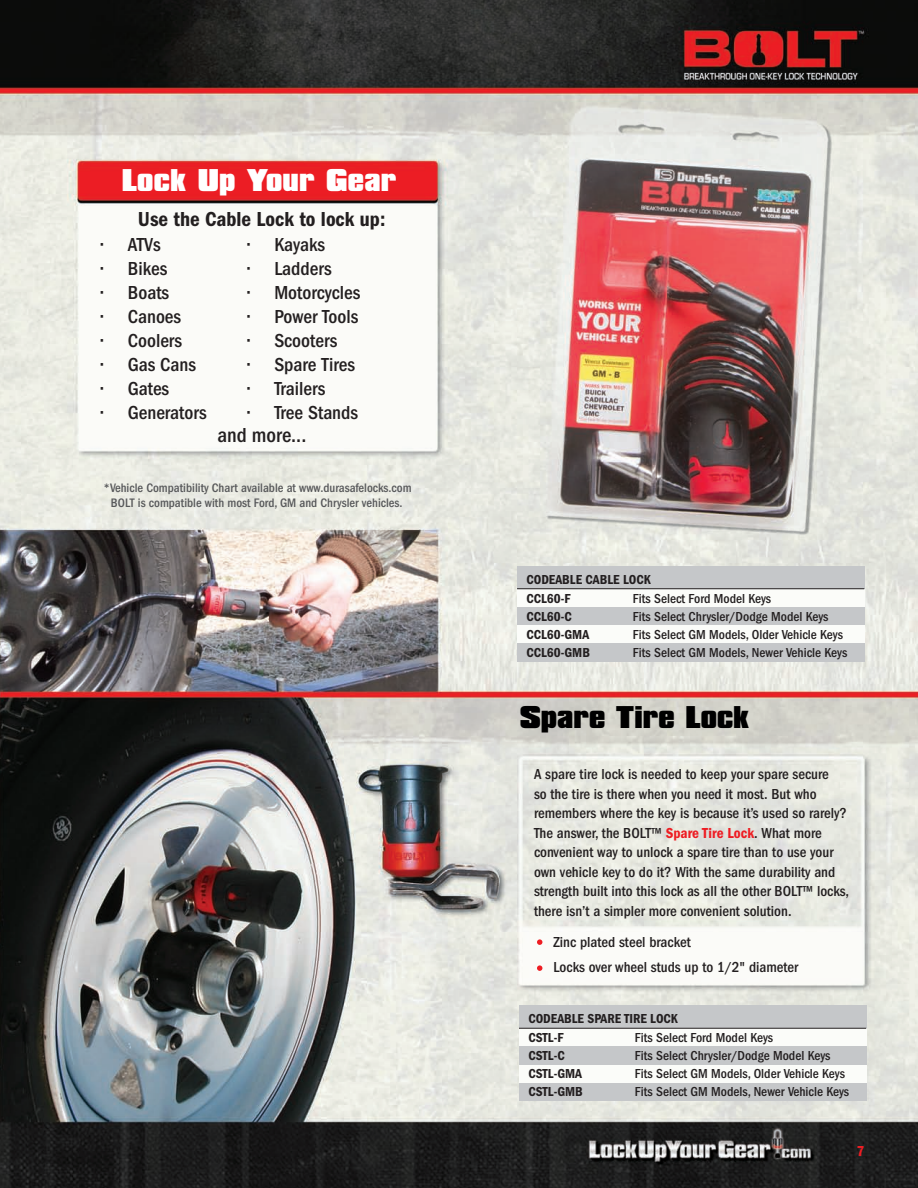
<style>
.page{position:relative;width:918px;height:1188px;background:#fff}
.page>*{position:absolute;margin:0;border:0;box-sizing:border-box;transform-origin:0 0}
.t1{font:900 27px "Compacta BT";letter-spacing:.01em;color:#fff}
.t2{font:900 27px "Compacta BT";color:#000}
.t3{font:600 condensed 21px "Franklin Gothic";color:#231f20}
.t4{font:500 condensed 21px "Franklin Gothic";color:#231f20}
.t5{font:500 condensed 19.5px "Franklin Gothic";color:#231f20}
.t6{font:500 condensed 15px/19.5px "Franklin Gothic";color:#231f20}
.t7{font:600 condensed 15px "Franklin Gothic";color:#ee1d23}
.t8{font:500 condensed 13.5px/18px "Franklin Gothic";color:#231f20}
.t9{font:600 condensed 13.5px/18.1px "Franklin Gothic";color:#231f20}
.t10{font:500 condensed 12.75px/15px "Franklin Gothic";color:#57585a;text-align:center}
.s1{font-weight:600;color:#ee1d23}
</style>
<div class="page">
<img style="left:0;top:0;width:918px;height:1188px">
<svg style="left:537px;top:939px;width:5px;height:6px"></svg>
<svg style="left:537px;top:965px;width:5px;height:6px"></svg>
<div style="left:517px;top:566px;width:347px;height:96px;background:#c5c7c9"></div>
<div style="left:517px;top:589px;width:347px;height:18px;background:#fbfcf9"></div>
<div style="left:517px;top:625px;width:347px;height:18px;background:#fbfcf9"></div>
<hr style="left:517px;top:588px;width:347px;height:1px;background:#231f20">
<div style="left:519px;top:1006px;width:347px;height:95px;background:#c5c7c9"></div>
<div style="left:519px;top:1028px;width:347px;height:18px;background:#fbfcf9"></div>
<div style="left:519px;top:1065px;width:347px;height:17px;background:#fbfcf9"></div>
<hr style="left:519px;top:1028px;width:347px;height:1px;background:#231f20">
<h1 class="t1" style="left:122px;top:164px;width:276px">Lock Up Your Gear</h1>
<h2 class="t3" style="left:138px;top:207px;width:249px">Use the Cable Lock to lock up:</h2>
<h3 class="t5" style="left:101px;top:233px;width:62px">• ATVs</h3>
<h3 class="t5" style="left:101px;top:257px;width:68px">• Bikes</h3>
<h3 class="t5" style="left:101px;top:281px;width:70px">• Boats</h3>
<h3 class="t5" style="left:101px;top:305px;width:82px">• Canoes</h3>
<h3 class="t5" style="left:101px;top:329px;width:83px">• Coolers</h3>
<h3 class="t5" style="left:101px;top:353px;width:97px">• Gas Cans</h3>
<h3 class="t5" style="left:101px;top:377px;width:70px">• Gates</h3>
<h3 class="t5" style="left:101px;top:401px;width:108px">• Generators</h3>
<h3 class="t5" style="left:247px;top:233px;width:79px">• Kayaks</h3>
<h3 class="t5" style="left:247px;top:257px;width:86px">• Ladders</h3>
<h3 class="t5" style="left:247px;top:281px;width:115px">• Motorcycles</h3>
<h3 class="t5" style="left:247px;top:305px;width:112px">• Power Tools</h3>
<h3 class="t5" style="left:247px;top:329px;width:92px">• Scooters</h3>
<h3 class="t5" style="left:247px;top:353px;width:109px">• Spare Tires</h3>
<h3 class="t5" style="left:247px;top:377px;width:80px">• Trailers</h3>
<h3 class="t5" style="left:247px;top:401px;width:112px">• Tree Stands</h3>
<h2 class="t4" style="left:217px;top:423px;width:90px">and more...</h2>
<p class="t10" style="left:104px;top:480px;width:310px">*Vehicle Compatibility Chart available at www.durasafelocks.com<br>BOLT is compatible with most Ford, GM and Chrysler vehicles.</p>
<p class="t9" style="left:526px;top:570px;width:126px">CODEABLE CABLE LOCK<br>CCL60-F<br>CCL60-C<br>CCL60-GMA<br>CCL60-GMB</p>
<p class="t8" style="left:633px;top:589px;width:216px">Fits Select Ford Model Keys<br>Fits Select Chrysler/Dodge Model Keys Fits Select GM Models, Older Vehicle Keys Fits Select GM Models, Newer Vehicle Keys</p>
<h1 class="t2" style="left:520px;top:701px;width:231px">Spare Tire Lock</h1>
<p class="t6" style="left:534px;top:765px;width:317px">A spare tire lock is needed to keep your spare secure<br>so the tire is there when you need it most. But who remembers where the key is because it’s used so rarely?<br>The answer, the BOLT™ <span class="s1">Spare Tire Lock</span>. What more convenient way to unlock a spare tire than to use your own vehicle key to do it? With the same durability and strength built into this lock as all the other BOLT™ locks, there isn’t a simpler more convenient solution.</p>
<p class="t6" style="left:554px;top:929px;width:246px;line-height:25.5px">Zinc plated steel bracket<br>Locks over wheel studs up to 1/2" diameter</p>
<p class="t9" style="left:528px;top:1010px;width:151px">CODEABLE SPARE TIRE LOCK<br>CSTL-F<br>CSTL-C<br>CSTL-GMA<br>CSTL-GMB</p>
<p class="t8" style="left:635px;top:1029px;width:216px">Fits Select Ford Model Keys<br>Fits Select Chrysler/Dodge Model Keys Fits Select GM Models, Older Vehicle Keys Fits Select GM Models, Newer Vehicle Keys</p>
<p class="t7" style="left:857px;top:1143px;width:9px">7</p>
</div>
